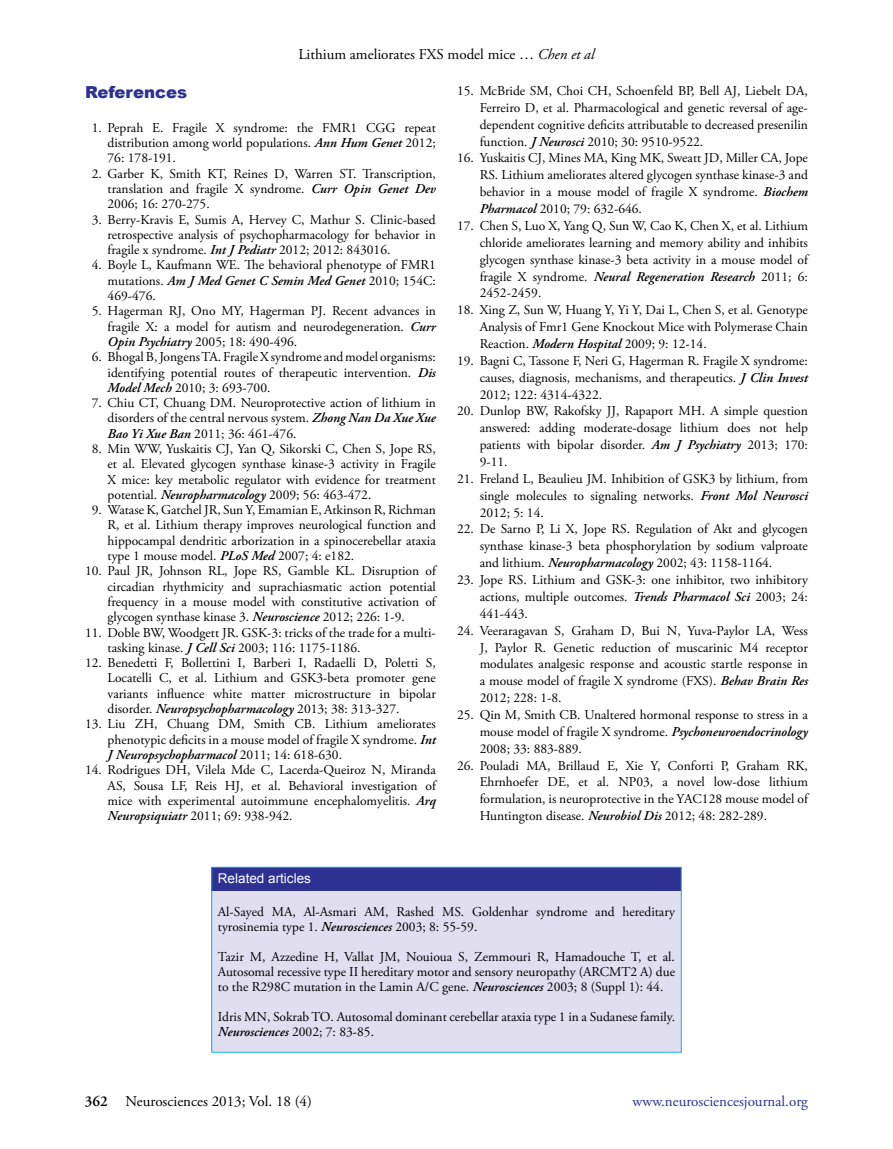
<style>
.page{position:relative;width:893px;height:1149px;background:#fff}
.page>*{position:absolute;margin:0;border:0;box-sizing:border-box;transform-origin:0 0}
.t1{font:900 16.5px "Arial";color:#2e3092}
.t2{font:15px "Adobe Garamond Pro";color:#000}
.t3{font:15px "Adobe Garamond Pro";color:#2e3092}
.t4{font:600 15px "Adobe Garamond Pro";color:#000}
.t5{font:13.5px/15.3px "Adobe Garamond Pro";color:#000;text-align:justify}
.t6{font:13.5px "Arial";color:#fff}
.s1{font-style:italic}
.s2{font-weight:600;font-style:italic}
</style>
<div class="page">
<div style="left:212px;top:867px;width:469px;height:23px;background:#2e3092"></div>
<div style="left:212px;top:890px;width:469px;height:160px;background:#e0deef"></div>
<div style="left:212px;top:866px;width:469px;height:186px;border:1px solid #00aeef"></div>
<p class="t2" style="left:298px;top:45px;width:298px">Lithium ameliorates FXS model mice … <span class="s1">Chen et al</span></p>
<p class="t1" style="left:85px;top:80px;width:104px">References</p>
<p class="t5" style="left:108px;top:120px;width:330px;text-indent:-16px">1. Peprah E. Fragile X syndrome: the FMR1 CGG repeat distribution among world populations. <span class="s2">Ann Hum Genet</span> 2012; 76: 178-191.</p>
<p class="t5" style="left:108px;top:166px;width:330px;text-indent:-16px">2. Garber K, Smith KT, Reines D, Warren ST. Transcription, translation and fragile X syndrome. <span class="s2">Curr Opin Genet Dev </span>2006; 16: 270-275.</p>
<p class="t5" style="left:108px;top:212px;width:330px;text-indent:-16px">3. Berry-Kravis E, Sumis A, Hervey C, Mathur S. Clinic-based retrospective analysis of psychopharmacology for behavior in fragile x syndrome. <span class="s2">Int J Pediatr</span> 2012; 2012: 843016.</p>
<p class="t5" style="left:108px;top:258px;width:330px;text-indent:-16px">4. Boyle L, Kaufmann WE. The behavioral phenotype of FMR1 mutations. <span class="s2">Am J Med Genet C Semin Med Genet</span> 2010; 154C:<br>469-476.</p>
<p class="t5" style="left:108px;top:304px;width:330px;text-indent:-16px">5. Hagerman RJ, Ono MY, Hagerman PJ. Recent advances in fragile X: a model for autism and neurodegeneration. <span class="s2">Curr Opin Psychiatry</span> 2005; 18: 490-496.</p>
<p class="t5" style="left:108px;top:349px;width:330px;text-indent:-16px">6. Bhogal B, Jongens TA. Fragile X syndrome and model organisms: identifying potential routes of therapeutic intervention. <span class="s2">Dis Model Mech</span> 2010; 3: 693-700.</p>
<p class="t5" style="left:108px;top:395px;width:330px;text-indent:-16px">7. Chiu CT, Chuang DM. Neuroprotective action of lithium in disorders of the central nervous system. <span class="s2">Zhong Nan Da Xue Xue Bao Yi Xue Ban</span> 2011; 36: 461-476.</p>
<p class="t5" style="left:108px;top:441px;width:330px;text-indent:-16px">8. Min WW, Yuskaitis CJ, Yan Q, Sikorski C, Chen S, Jope RS, et al. Elevated glycogen synthase kinase-3 activity in Fragile X mice: key metabolic regulator with evidence for treatment potential. <span class="s2">Neuropharmacology</span> 2009; 56: 463-472.</p>
<p class="t5" style="left:108px;top:502px;width:330px;text-indent:-16px">9. Watase K, Gatchel JR, Sun Y, Emamian E, Atkinson R, Richman R, et al. Lithium therapy improves neurological function and hippocampal dendritic arborization in a spinocerebellar ataxia type 1 mouse model. <span class="s2">PLoS Med</span> 2007; 4: e182.</p>
<p class="t5" style="left:108px;top:563px;width:330px;text-indent:-23px">10. Paul JR, Johnson RL, Jope RS, Gamble KL. Disruption of circadian rhythmicity and suprachiasmatic action potential frequency in a mouse model with constitutive activation of glycogen synthase kinase 3. <span class="s2">Neuroscience</span> 2012; 226: 1-9.</p>
<p class="t5" style="left:108px;top:625px;width:330px;text-indent:-23px">11. Doble BW, Woodgett JR. GSK-3: tricks of the trade for a multi&shy;tasking kinase. <span class="s2">J Cell Sci</span> 2003; 116: 1175-1186.</p>
<p class="t5" style="left:108px;top:655px;width:330px;text-indent:-23px">12. Benedetti F, Bollettini I, Barberi I, Radaelli D, Poletti S, Locatelli C, et al. Lithium and GSK3-beta promoter gene variants influence white matter microstructure in bipolar disorder. <span class="s2">Neuropsychopharmacology</span> 2013; 38: 313-327.</p>
<p class="t5" style="left:108px;top:716px;width:330px;text-indent:-23px">13. Liu ZH, Chuang DM, Smith CB. Lithium ameliorates phenotypic deficits in a mouse model of fragile X syndrome. <span class="s2">Int J Neuropsychopharmacol</span> 2011; 14: 618-630.</p>
<p class="t5" style="left:108px;top:762px;width:330px;text-indent:-23px">14. Rodrigues DH, Vilela Mde C, Lacerda-Queiroz N, Miranda AS, Sousa LF, Reis HJ, et al. Behavioral investigation of mice with experimental autoimmune encephalomyelitis. <span class="s2">Arq Neuropsiquiatr</span> 2011; 69: 938-942.</p>
<p class="t5" style="left:480px;top:83px;width:330px;line-height:16.8px;text-indent:-23px">15. McBride SM, Choi CH, Schoenfeld BP, Bell AJ, Liebelt DA, Ferreiro D, et al. Pharmacological and genetic reversal of age&shy;dependent cognitive deficits attributable to decreased presenilin function. <span class="s2">J Neurosci</span> 2010; 30: 9510-9522.</p>
<p class="t5" style="left:480px;top:150px;width:330px;line-height:16.8px;text-indent:-23px">16. Yuskaitis CJ, Mines MA, King MK, Sweatt JD, Miller CA, Jope RS. Lithium ameliorates altered glycogen synthase kinase-3 and behavior in a mouse model of fragile X syndrome. <span class="s2">Biochem Pharmacol</span> 2010; 79: 632-646.</p>
<p class="t5" style="left:480px;top:218px;width:330px;line-height:16.8px;text-indent:-23px">17. Chen S, Luo X, Yang Q, Sun W, Cao K, Chen X, et al. Lithium chloride ameliorates learning and memory ability and inhibits glycogen synthase kinase-3 beta activity in a mouse model of fragile X syndrome. <span class="s2">Neural Regeneration Research</span> 2011; 6:<br>2452-2459.</p>
<p class="t5" style="left:480px;top:302px;width:330px;line-height:16.8px;text-indent:-23px">18. Xing Z, Sun W, Huang Y, Yi Y, Dai L, Chen S, et al. Genotype Analysis of Fmr1 Gene Knockout Mice with Polymerase Chain Reaction. <span class="s2">Modern Hospital</span> 2009; 9: 12-14.</p>
<p class="t5" style="left:480px;top:352px;width:330px;line-height:16.8px;text-indent:-23px">19. Bagni C, Tassone F, Neri G, Hagerman R. Fragile X syndrome: causes, diagnosis, mechanisms, and therapeutics. <span class="s2">J Clin Invest </span>2012; 122: 4314-4322.</p>
<p class="t5" style="left:480px;top:403px;width:330px;line-height:16.8px;text-indent:-23px">20. Dunlop BW, Rakofsky JJ, Rapaport MH. A simple question answered: adding moderate-dosage lithium does not help patients with bipolar disorder. <span class="s2">Am J Psychiatry</span> 2013; 170:<br>9-11.</p>
<p class="t5" style="left:480px;top:470px;width:330px;line-height:16.8px;text-indent:-23px">21. Freland L, Beaulieu JM. Inhibition of GSK3 by lithium, from single molecules to signaling networks. <span class="s2">Front Mol Neurosci </span>2012; 5: 14.</p>
<p class="t5" style="left:480px;top:521px;width:330px;line-height:16.8px;text-indent:-23px">22. De Sarno P, Li X, Jope RS. Regulation of Akt and glycogen synthase kinase-3 beta phosphorylation by sodium valproate and lithium. <span class="s2">Neuropharmacology</span> 2002; 43: 1158-1164.</p>
<p class="t5" style="left:480px;top:571px;width:330px;line-height:16.8px;text-indent:-23px">23. Jope RS. Lithium and GSK-3: one inhibitor, two inhibitory actions, multiple outcomes. <span class="s2">Trends Pharmacol Sci</span> 2003; 24:<br>441-443.</p>
<p class="t5" style="left:480px;top:622px;width:330px;line-height:16.8px;text-indent:-23px">24. Veeraragavan S, Graham D, Bui N, Yuva-Paylor LA, Wess J, Paylor R. Genetic reduction of muscarinic M4 receptor modulates analgesic response and acoustic startle response in a mouse model of fragile X syndrome (FXS). <span class="s2">Behav Brain Res </span>2012; 228: 1-8.</p>
<p class="t5" style="left:480px;top:706px;width:330px;line-height:16.8px;text-indent:-23px">25. Qin M, Smith CB. Unaltered hormonal response to stress in a mouse model of fragile X syndrome. <span class="s2">Psychoneuroendocrinology </span>2008; 33: 883-889.</p>
<p class="t5" style="left:480px;top:757px;width:330px;line-height:16.8px;text-indent:-23px">26. Pouladi MA, Brillaud E, Xie Y, Conforti P, Graham RK, Ehrnhoefer DE, et al. NP03, a novel low-dose lithium formulation, is neuroprotective in the YAC128 mouse model of Huntington disease. <span class="s2">Neurobiol Dis</span> 2012; 48: 282-289.</p>
<p class="t6" style="left:218px;top:870px;width:95px">Related articles</p>
<p class="t5" style="left:218px;top:904px;width:459px">Al-Sayed MA, Al-Asmari AM, Rashed MS. Goldenhar syndrome and hereditary tyrosinemia type 1. <span class="s2">Neurosciences</span> 2003; 8: 55-59.</p>
<p class="t5" style="left:218px;top:948px;width:459px">Tazir M, Azzedine H, Vallat JM, Nouioua S, Zemmouri R, Hamadouche T, et al.<br>Autosomal recessive type II hereditary motor and sensory neuropathy (ARCMT2 A) due to the R298C mutation in the Lamin A/C gene. <span class="s2">Neurosciences</span> 2003; 8 (Suppl 1): 44.</p>
<p class="t5" style="left:218px;top:1008px;width:459px">Idris MN, Sokrab TO. Autosomal dominant cerebellar ataxia type 1 in a Sudanese family.<br><span class="s2">Neurosciences</span> 2002; 7: 83-85.</p>
<p class="t4" style="left:85px;top:1092px;width:24px">362</p>
<p class="t2" style="left:126px;top:1091px;width:186px">Neurosciences 2013; Vol. 18 (4)</p>
<p class="t3" style="left:633px;top:1091px;width:177px">www.neurosciencesjournal.org</p>
</div>
